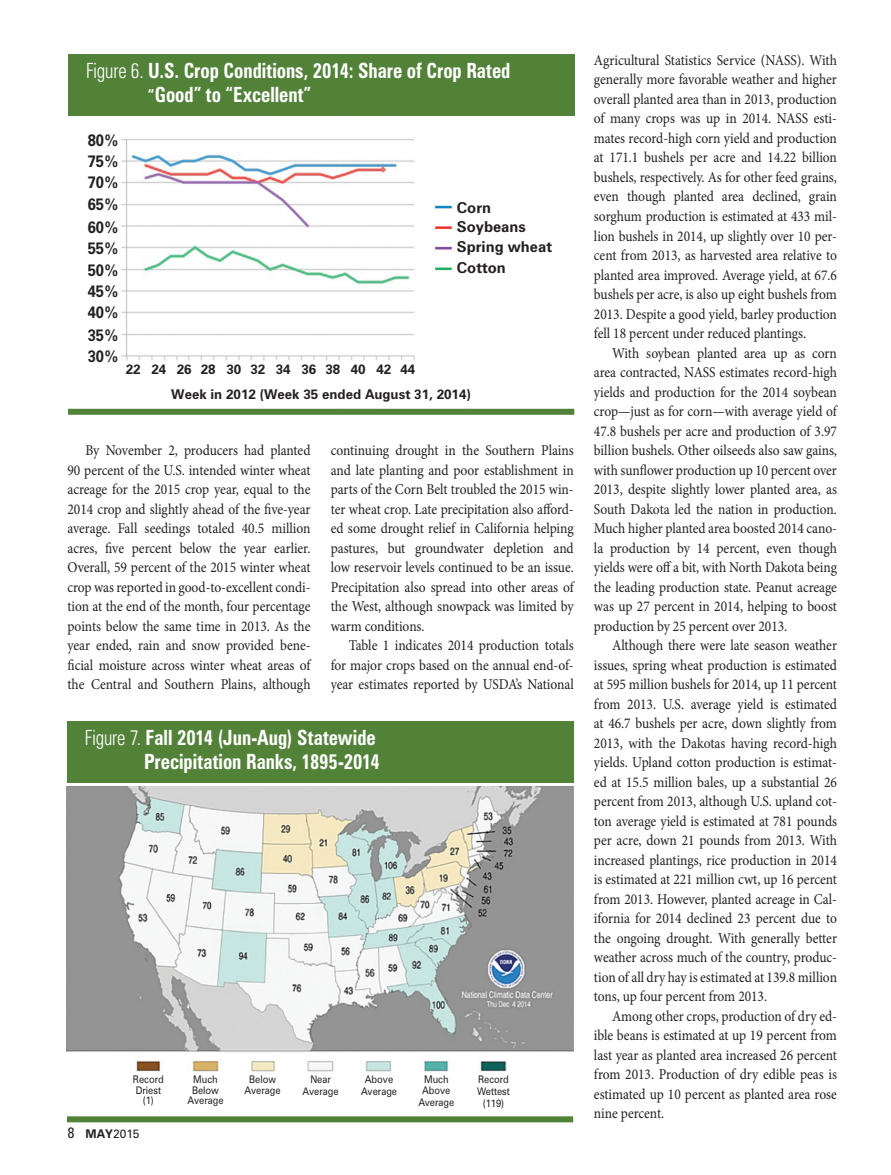
<style>
.page{position:relative;width:891px;height:1175px;background:#fff}
.page>*{position:absolute;margin:0;border:0;box-sizing:border-box;transform-origin:0 0}
.t1{font:21px/24px "Zurich Bold Condensed BT";color:#fff;scale:.9 1}
.t2{font:16.5px/21px "Zurich Bold BT";color:#231f20;scale:.9 1}
.t3{font:15px/19.5px "Minion Pro";letter-spacing:-.005em;color:#231f20;text-align:justify;scale:.9 1}
.t4{font:15px/19.5px "Zurich Bold BT";color:#231f20}
.t5{font:13.5px/25.3px "Zurich Bold BT";color:#231f20}
.t6{font:12px "Zurich BT";color:#231f20}
.t7{font:10.5px/10.5px "Zurich BT";letter-spacing:-.005em;color:#231f20;text-align:center;scale:.9 1}
.s1{font-family:"Zurich Light Condensed BT"}
.s2{font-size:18px}
.s3{font-stretch:condensed;font-size:15px}
.s4{font-family:"Zurich Bold BT"}
</style>
<div class="page">
<div style="left:68px;top:54px;width:506px;height:61px;background:#528138"></div>
<img style="left:68px;top:139px;width:497px;height:270px">
<div style="left:68px;top:409px;width:506px;height:6px;background:#528138"></div>
<img style="left:426px;top:194px;width:34px;height:92px">
<div style="left:67px;top:721px;width:506px;height:61px;background:#528138"></div>
<img style="left:67px;top:786px;width:506px;height:286px">
<div style="left:67px;top:1116px;width:506px;height:6px;background:#528138"></div>
<h1 class="t1" style="left:148px;top:58px;width:404px;text-indent:-62px"><span class="s1">Figure 6.</span> U.S. Crop Conditions, 2014: Share of Crop Rated <span class="s2">“</span>Good” to “Excellent”</h1>
<p class="t2" style="left:88px;top:129px;width:36px;text-align:justify">80% 75% 70%</p>
<p class="t2" style="left:88px;top:193px;width:36px;line-height:22.5px">65%<br>60%</p>
<p class="t2" style="left:88px;top:236px;width:36px;line-height:22.5px">55%<br>50%</p>
<p class="t2" style="left:88px;top:280px;width:36px">45%<br>40%</p>
<p class="t2" style="left:88px;top:324px;width:36px">35%<br>30%</p>
<p class="t5" style="left:171px;top:356px;width:301px;text-indent:-45px">22 24 26 28 30 32 34 36 38 40 42 44<br>Week in 2012 (Week 35 ended August 31, 2014)</p>
<p class="t4" style="left:457px;top:198px;width:97px">Corn<br>Soybeans<br>Spring wheat</p>
<p class="t4" style="left:457px;top:258px;width:51px">Cotton</p>
<p class="t3" style="left:68px;top:440px;width:272px;text-indent:18px">By November 2, producers had planted 90 percent of the U.S. intended winter wheat acreage for the 2015 crop year, equal to the 2014 crop and slightly ahead of the five-year average. Fall seedings totaled 40.5 million acres, five percent below the year earlier.<br>Overall, 59 percent of the 2015 winter wheat crop was reported in good-to-excellent condi&shy;tion at the end of the month, four percentage points below the same time in 2013. As the year ended, rain and snow provided bene&shy;ficial moisture across winter wheat areas of the Central and Southern Plains, although</p>
<p class="t3" style="left:331px;top:440px;width:272px">continuing drought in the Southern Plains and late planting and poor establishment in parts of the Corn Belt troubled the 2015 win&shy;ter wheat crop. Late precipitation also afford&shy;ed some drought relief in California helping pastures, but groundwater depletion and low reservoir levels continued to be an issue.<br>Precipitation also spread into other areas of the West, although snowpack was limited by warm conditions.</p>
<p class="t3" style="left:331px;top:635px;width:272px;text-indent:18px">Table 1 indicates 2014 production totals for major crops based on the annual end-of&shy;year estimates reported by USDA’s National</p>
<h1 class="t1" style="left:85px;top:725px;width:329px;text-align:right"><span class="s1">Figure 7.</span> Fall 2014 (Jun-Aug) Statewide<br>Precipitation Ranks, 1895-2014</h1>
<p class="t7" style="left:133px;top:1074px;width:36px">Record<br>Driest (1)</p>
<p class="t7" style="left:188px;top:1074px;width:42px">Much<br>Below<br>Average</p>
<p class="t7" style="left:245px;top:1074px;width:42px">Below<br>Average</p>
<p class="t7" style="left:303px;top:1073px;width:42px;line-height:12px">Near<br>Average</p>
<p class="t7" style="left:361px;top:1073px;width:42px;line-height:12px">Above<br>Average</p>
<p class="t7" style="left:422px;top:1074px;width:33px;text-align:left">Much<br>Above</p>
<p class="t7" style="left:418px;top:1096px;width:42px">Average</p>
<p class="t6" style="left:68px;top:1126px;width:74px"><span class="s3">8</span> <span class="s4">MAY</span>2015</p>
<p class="t7" style="left:477px;top:1073px;width:38px;line-height:12px">Record<br>Wettest (119)</p>
<p class="t3" style="left:594px;top:50px;width:272px">Agricultural Statistics Service (NASS). With generally more favorable weather and higher overall planted area than in 2013, production of many crops was up in 2014. NASS esti&shy;mates record-high corn yield and production at 171.1 bushels per acre and 14.22 billion bushels, respectively. As for other feed grains, even though planted area declined, grain sorghum production is estimated at 433 mil&shy;lion bushels in 2014, up slightly over 10 per&shy;cent from 2013, as harvested area relative to planted area improved. Average yield, at 67.6 bushels per acre, is also up eight bushels from 2013. Despite a good yield, barley production fell 18 percent under reduced plantings.</p>
<p class="t3" style="left:594px;top:343px;width:272px;text-indent:18px">With soybean planted area up as corn area contracted, NASS estimates record-high yields and production for the 2014 soybean crop—just as for corn—with average yield of 47.8 bushels per acre and production of 3.97 billion bushels. Other oilseeds also saw gains, with sunflower production up 10 percent over 2013, despite slightly lower planted area, as South Dakota led the nation in production.<br>Much higher planted area boosted 2014 cano&shy;la production by 14 percent, even though yields were off a bit, with North Dakota being the leading production state. Peanut acreage was up 27 percent in 2014, helping to boost production by 25 percent over 2013.</p>
<p class="t3" style="left:594px;top:635px;width:272px;text-indent:18px">Although there were late season weather issues, spring wheat production is estimated at 595 million bushels for 2014, up 11 percent from 2013. U.S. average yield is estimated at 46.7 bushels per acre, down slightly from 2013, with the Dakotas having record-high yields. Upland cotton production is estimat&shy;ed at 15.5 million bales, up a substantial 26 percent from 2013, although U.S. upland cot&shy;ton average yield is estimated at 781 pounds per acre, down 21 pounds from 2013. With increased plantings, rice production in 2014 is estimated at 221 million cwt, up 16 percent from 2013. However, planted acreage in Cal&shy;ifornia for 2014 declined 23 percent due to the ongoing drought. With generally better weather across much of the country, produc&shy;tion of all dry hay is estimated at 139.8 million tons, up four percent from 2013.</p>
<p class="t3" style="left:594px;top:1006px;width:272px;text-indent:18px">Among other crops, production of dry ed&shy;ible beans is estimated at up 19 percent from last year as planted area increased 26 percent from 2013. Production of dry edible peas is estimated up 10 percent as planted area rose nine percent.</p>
</div>
